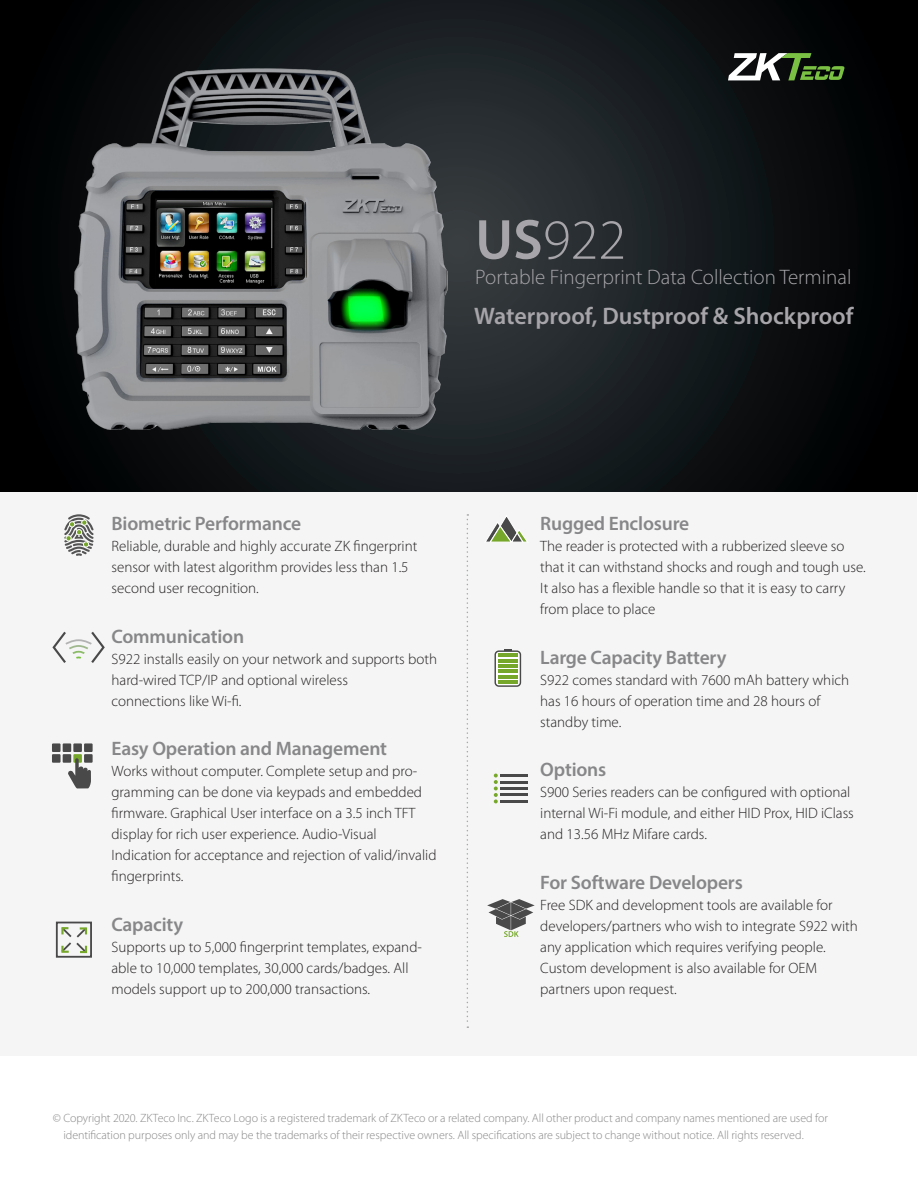
<style>
.page{position:relative;width:918px;height:1188px;background:#fff}
.page>*{position:absolute;margin:0;border:0;box-sizing:border-box;transform-origin:0 0}
.t1{font:300 57px "Myriad Pro";color:#a7a5a9}
.t2{font:600 24px "Myriad Pro";color:#a7a5a9}
.t3{font:300 21px "Myriad Pro";color:#a7a5a9}
.Features_Headline{font:600 19.5px "Myriad Pro";letter-spacing:-.01em;color:#878789}
.Features_Copy{font:300 15px/21px "Myriad Pro";color:#231f20}
.t4{font:300 12px/16.5px "Myriad Pro";letter-spacing:-.005em;color:#878789}
.s1{font-weight:600}
</style>
<div class="page">
<div style="left:0;top:491px;width:917px;height:565px;background:#f4f5f4"></div>
<svg style="left:0;top:0;width:918px;height:491px;background:#111517"></svg>
<svg style="left:728px;top:53px;width:116px;height:27px"></svg>
<svg style="left:467px;top:514px;width:1px;height:514px"></svg>
<img style="left:52px;top:58px;width:407px;height:399px">
<svg style="left:64px;top:514px;width:30px;height:42px"></svg>
<svg style="left:52px;top:631px;width:53px;height:32px"></svg>
<div style="left:52px;top:743px;width:9px;height:9px;background:#494949"></div>
<div style="left:63px;top:743px;width:8px;height:9px;background:#494949"></div>
<div style="left:73px;top:743px;width:9px;height:9px;background:#494949"></div>
<div style="left:84px;top:743px;width:9px;height:9px;background:#494949"></div>
<div style="left:52px;top:754px;width:9px;height:9px;background:#494949"></div>
<div style="left:63px;top:754px;width:8px;height:9px;background:#494949"></div>
<div style="left:73px;top:754px;width:9px;height:9px;background:#76a72b"></div>
<div style="left:84px;top:754px;width:9px;height:9px;background:#494949"></div>
<svg style="left:68px;top:758px;width:23px;height:30px"></svg>
<div style="left:56px;top:922px;width:36px;height:36px;border:2px solid #494949"></div>
<svg style="left:61px;top:927px;width:27px;height:27px"></svg>
<svg style="left:485px;top:515px;width:43px;height:27px"></svg>
<svg style="left:495px;top:651px;width:25px;height:35px"></svg>
<div style="left:495px;top:650px;width:26px;height:37px;border:1px solid #494949;border-radius:4px"></div>
<svg style="left:504px;top:649px;width:8px;height:2px"></svg>
<hr style="left:498px;top:680px;width:20px;height:4px;background:#76a72b">
<hr style="left:498px;top:653px;width:20px;height:4px;background:#76a72b">
<hr style="left:498px;top:659px;width:20px;height:3px;background:#76a72b">
<hr style="left:498px;top:664px;width:20px;height:4px;background:#76a72b">
<hr style="left:498px;top:670px;width:20px;height:3px;background:#76a72b">
<hr style="left:498px;top:675px;width:20px;height:4px;background:#76a72b">
<hr style="left:500px;top:774px;width:28px;height:3px;background:#494949">
<hr style="left:500px;top:781px;width:28px;height:2px;background:#494949">
<hr style="left:500px;top:787px;width:28px;height:3px;background:#494949">
<hr style="left:500px;top:794px;width:28px;height:2px;background:#494949">
<hr style="left:500px;top:800px;width:28px;height:3px;background:#494949">
<svg style="left:494px;top:774px;width:4px;height:29px"></svg>
<svg style="left:487px;top:899px;width:48px;height:38px"></svg>
<p class="t1" style="left:475px;top:205px;width:152px"><span class="s1">US</span>922</p>
<p class="t3" style="left:475px;top:264px;width:378px">Portable Fingerprint Data Collection Terminal</p>
<p class="t2" style="left:474px;top:301px;width:381px">Waterproof, Dustproof &amp; Shockproof</p>
<p class="Features_Headline" style="left:111px;top:511px;width:191px">Biometric Performance</p>
<p class="Features_Copy" style="left:111px;top:536px;width:307px">Reliable, durable and highly accurate ZK fingerprint sensor with latest algorithm provides less than 1.5 second user recognition.</p>
<p class="Features_Headline" style="left:111px;top:624px;width:134px">Communication</p>
<p class="Features_Copy" style="left:111px;top:648px;width:327px">S922 installs easily on your network and supports both hard-wired TCP/IP and optional wireless<br>connections like Wi-fi.</p>
<p class="Features_Headline" style="left:111px;top:736px;width:277px">Easy Operation and Management</p>
<p class="Features_Copy" style="left:111px;top:761px;width:327px">Works without computer. Complete setup and pro&shy;gramming can be done via keypads and embedded firmware. Graphical User interface on a 3.5 inch TFT display for rich user experience. Audio-Visual Indication for acceptance and rejection of valid/invalid fingerprints.</p>
<p class="Features_Headline" style="left:111px;top:912px;width:73px">Capacity</p>
<p class="Features_Copy" style="left:111px;top:936px;width:312px">Supports up to 5,000 fingerprint templates, expand&shy;able to 10,000 templates, 30,000 cards/badges. All models support up to 200,000 transactions.</p>
<p class="Features_Headline" style="left:540px;top:511px;width:151px">Rugged Enclosure</p>
<p class="Features_Copy" style="left:540px;top:536px;width:327px">The reader is protected with a rubberized sleeve so that it can withstand shocks and rough and tough use.<br>It also has a flexible handle so that it is easy to carry from place to place</p>
<p class="Features_Headline" style="left:540px;top:645px;width:188px">Large Capacity Battery</p>
<p class="Features_Copy" style="left:540px;top:669px;width:310px">S922 comes standard with 7600 mAh battery which has 16 hours of operation time and 28 hours of standby time.</p>
<p class="Features_Headline" style="left:540px;top:757px;width:68px">Options</p>
<p class="Features_Copy" style="left:540px;top:782px;width:315px">S900 Series readers can be configured with optional internal Wi-Fi module, and either HID Prox, HID iClass and 13.56 MHz Mifare cards.</p>
<p class="Features_Headline" style="left:540px;top:870px;width:204px">For Software Developers</p>
<p class="Features_Copy" style="left:540px;top:894px;width:319px">Free SDK and development tools are available for developers/partners who wish to integrate S922 with any application which requires verifying people.<br>Custom development is also available for OEM partners upon request.</p>
<p class="t4" style="left:63px;top:1110px;width:766px;text-indent:-11px">© Copyright 2020. ZKTeco Inc. ZKTeco Logo is a registered trademark of ZKTeco or a related company. All other product and company names mentioned are used for identification purposes only and may be the trademarks of their respective owners. All specifications are subject to change without notice. All rights reserved.</p>
</div>
